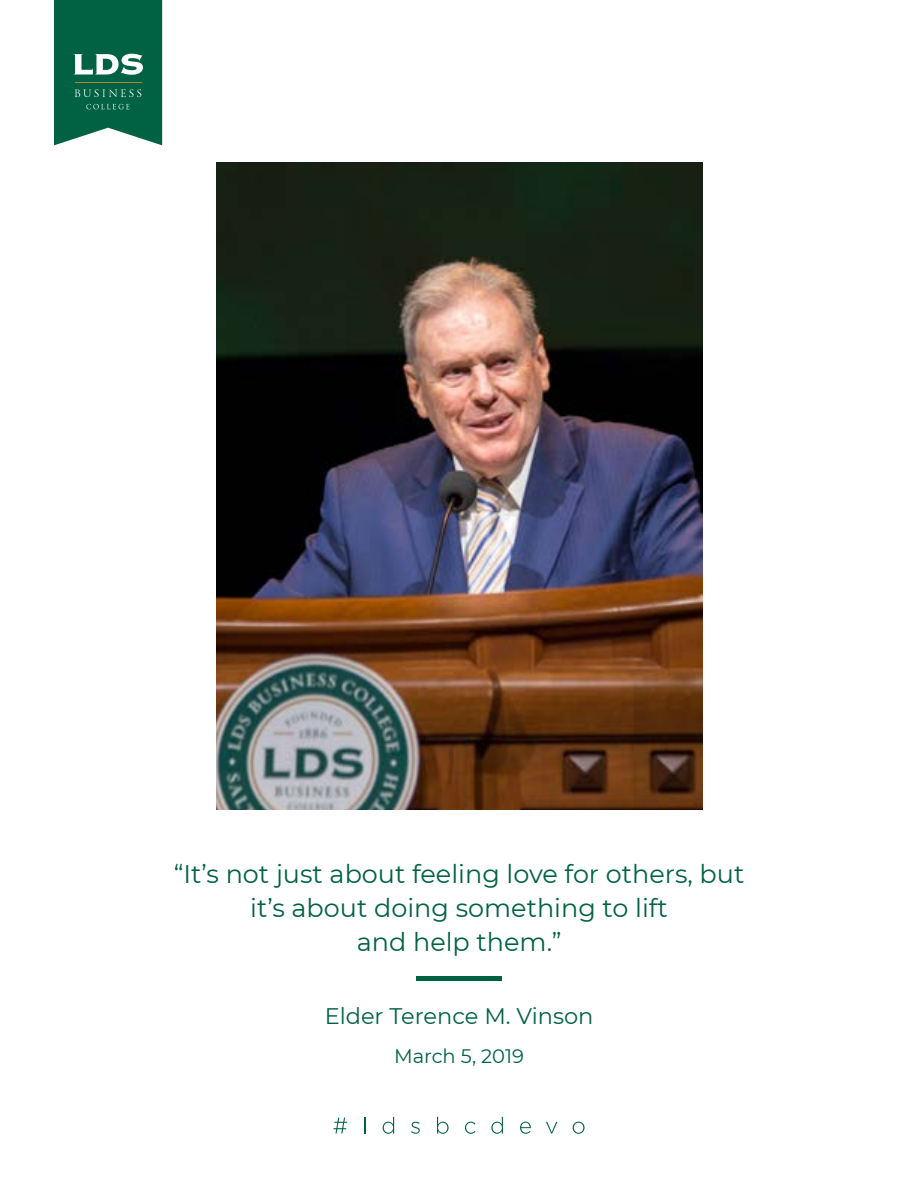
<style>
.page{position:relative;width:918px;height:1188px;background:#fff}
.page>*{position:absolute;margin:0;border:0;box-sizing:border-box;transform-origin:0 0}
.t1{font:25.5px/33.8px "Montserrat";color:#006242;text-align:center}
.t2{font:22.5px "Montserrat";color:#006242}
.t3{font:19.5px "Montserrat";color:#006242}
</style>
<div class="page">
<svg style="left:333px;top:1118px;width:14px;height:16px"></svg>
<svg style="left:364px;top:1117px;width:1px;height:17px"></svg>
<svg style="left:383px;top:1117px;width:11px;height:17px"></svg>
<svg style="left:411px;top:1122px;width:9px;height:12px"></svg>
<svg style="left:437px;top:1117px;width:12px;height:17px"></svg>
<svg style="left:465px;top:1122px;width:11px;height:12px"></svg>
<svg style="left:491px;top:1117px;width:12px;height:17px"></svg>
<svg style="left:520px;top:1122px;width:11px;height:12px"></svg>
<svg style="left:546px;top:1122px;width:11px;height:12px"></svg>
<svg style="left:573px;top:1122px;width:12px;height:12px"></svg>
<svg style="left:54px;top:0;width:108px;height:145px;background:#1e7458"></svg>
<hr style="left:75px;top:82px;width:67px;height:1px;background:#ae842d">
<img style="left:216px;top:162px;width:486px;height:648px">
<hr style="left:416px;top:977px;width:86px;height:4px;background:#006242">
<p class="t1" style="left:174px;top:856px;width:572px">“It’s not just about feeling love for others, but it’s about doing something to lift<br>and help them.”</p>
<p class="t2" style="left:325px;top:1001px;width:270px">Elder Terence M. Vinson</p>
<p class="t3" style="left:394px;top:1043px;width:131px">March 5, 2019</p>
</div>
